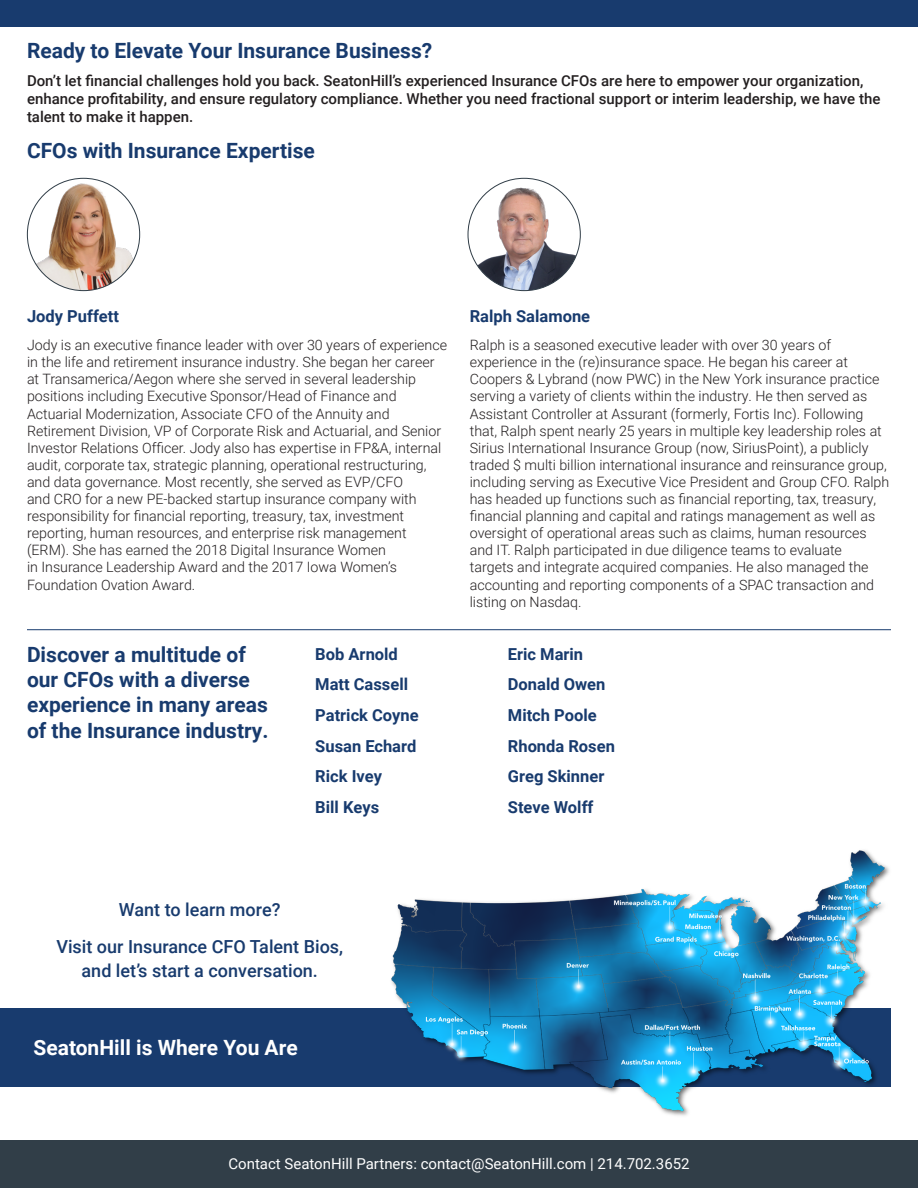
<style>
.page{position:relative;width:918px;height:1188px;background:#fff}
.page>*{position:absolute;margin:0;border:0;box-sizing:border-box;transform-origin:0 0}
.t1{font:700 21px/25.2px "Roboto";color:#183b6e}
.t2{font:700 21px "Roboto";color:#fff}
.t3{font:500 18px/24px "Roboto";color:#183b6e;text-align:center}
.t4{font:700 16.5px "Roboto";color:#183b6e}
.t5{font:500 15px/18px "Roboto";color:#231f20}
.t6{font:15px "Roboto";color:#fff}
.t7{font:300 14.25px/17.1px "Roboto";color:#231f20}
</style>
<div class="page">
<div style="left:0;top:0;width:918px;height:27px;background:#183b6e"></div>
<div style="left:0;top:1140px;width:918px;height:48px;background:#313e48"></div>
<div style="left:0;top:1008px;width:891px;height:79px;background:#183b6e"></div>
<img style="left:391px;top:850px;width:498px;height:266px">
<hr style="left:27px;top:629px;width:864px;height:1px;background:#183b6e">
<img style="left:27px;top:178px;width:113px;height:113px;border-radius:56px">
<img style="left:468px;top:178px;width:112px;height:113px;border-radius:56px">
<p class="t1" style="left:27px;top:37px;width:407px">Ready to Elevate Your Insurance Business?</p>
<p class="t5" style="left:27px;top:72px;width:855px">Don’t let financial challenges hold you back. SeatonHill’s experienced Insurance CFOs are here to empower your organization, enhance profitability, and ensure regulatory compliance. Whether you need fractional support or interim leadership, we have the talent to make it happen.</p>
<p class="t1" style="left:27px;top:137px;width:289px">CFOs with Insurance Expertise</p>
<p class="t4" style="left:27px;top:305px;width:94px">Jody Puffett</p>
<p class="t7" style="left:27px;top:336px;width:422px">Jody is an executive finance leader with over 30 years of experience in the life and retirement insurance industry. She began her career at Transamerica/Aegon where she served in several leadership positions including Executive Sponsor/Head of Finance and Actuarial Modernization, Associate CFO of the Annuity and Retirement Division, VP of Corporate Risk and Actuarial, and Senior Investor Relations Officer. Jody also has expertise in FP&amp;A, internal audit, corporate tax, strategic planning, operational restructuring, and data governance. Most recently, she served as EVP/CFO<br>and CRO for a new PE-backed startup insurance company with responsibility for financial reporting, treasury, tax, investment reporting, human resources, and enterprise risk management (ERM). She has earned the 2018 Digital Insurance Women<br>in Insurance Leadership Award and the 2017 Iowa Women’s Foundation Ovation Award.</p>
<p class="t1" style="left:27px;top:641px;width:243px">Discover a multitude of our CFOs with a diverse experience in many areas of the Insurance industry.</p>
<p class="t4" style="left:315px;top:642px;width:84px">Bob Arnold</p>
<p class="t4" style="left:315px;top:673px;width:94px">Matt Cassell</p>
<p class="t4" style="left:315px;top:704px;width:105px">Patrick Coyne</p>
<p class="t4" style="left:315px;top:734px;width:103px">Susan Echard</p>
<p class="t4" style="left:315px;top:765px;width:68px">Rick Ivey</p>
<p class="t4" style="left:315px;top:795px;width:65px">Bill Keys</p>
<p class="t4" style="left:470px;top:305px;width:122px">Ralph Salamone</p>
<p class="t7" style="left:470px;top:336px;width:421px">Ralph is a seasoned executive leader with over 30 years of experience in the (re)insurance space. He began his career at Coopers &amp; Lybrand (now PWC) in the New York insurance practice serving a variety of clients within the industry. He then served as Assistant Controller at Assurant (formerly, Fortis Inc). Following that, Ralph spent nearly 25 years in multiple key leadership roles at Sirius International Insurance Group (now, SiriusPoint), a publicly traded $ multi billion international insurance and reinsurance group, including serving as Executive Vice President and Group CFO. Ralph has headed up functions such as financial reporting, tax, treasury, financial planning and capital and ratings management as well as oversight of operational areas such as claims, human resources and IT. Ralph participated in due diligence teams to evaluate targets and integrate acquired companies. He also managed the accounting and reporting components of a SPAC transaction and listing on Nasdaq.</p>
<p class="t4" style="left:508px;top:642px;width:77px">Eric Marin</p>
<p class="t4" style="left:508px;top:673px;width:99px">Donald Owen</p>
<p class="t4" style="left:508px;top:704px;width:90px">Mitch Poole</p>
<p class="t4" style="left:508px;top:734px;width:109px">Rhonda Rosen</p>
<p class="t4" style="left:508px;top:765px;width:98px">Greg Skinner</p>
<p class="t4" style="left:508px;top:795px;width:87px">Steve Wolff</p>
<p class="t3" style="left:119px;top:897px;width:163px">Want to learn more?</p>
<p class="t3" style="left:56px;top:934px;width:288px">Visit our Insurance CFO Talent Bios, and let’s start a conversation.</p>
<p class="t2" style="left:33px;top:1032px;width:266px">SeatonHill is Where You Are</p>
<p class="t6" style="left:228px;top:1154px;width:463px">Contact SeatonHill Partners: contact@SeatonHill.com | 214.702.3652</p>
</div>
